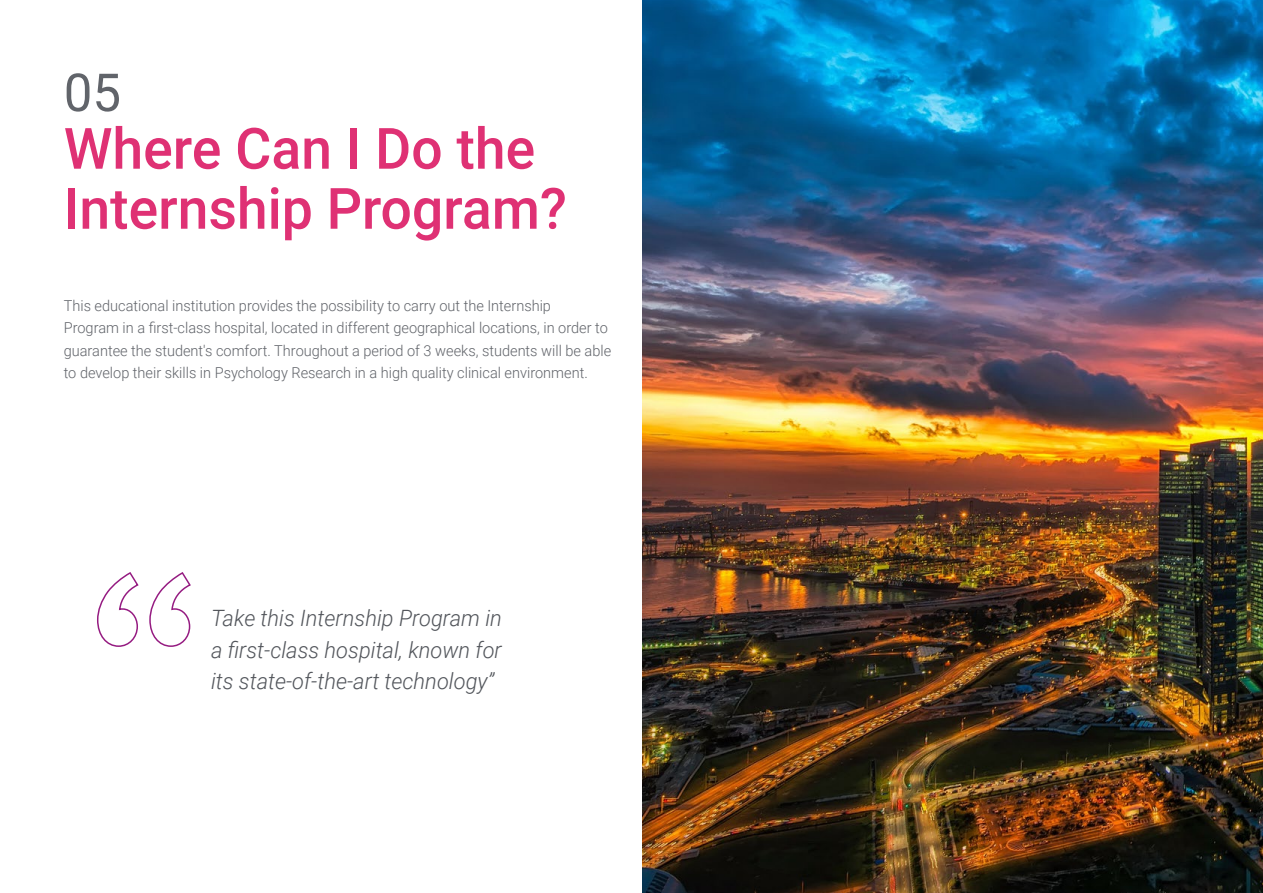
<style>
.page{position:relative;width:1263px;height:893px;background:#fff}
.page>*{position:absolute;margin:0;border:0;box-sizing:border-box;transform-origin:0 0}
.t1{font:500 57px/60px "Roboto";color:#df3174}
.t2{font:52.5px "Roboto";color:#61646a}
.t3{font:italic 300 22.5px/31.5px "Roboto";color:#52555b;text-align:justify}
.t4{font:300 15px/22.5px "Roboto";color:#61646a}
</style>
<div class="page">
<svg style="left:97px;top:572px;width:94px;height:75px"></svg>
<img style="left:642px;top:0;width:621px;height:893px">
<h2 class="t2" style="left:64px;top:56px;width:59px">05</h2>
<h1 class="t1" style="left:64px;top:116px;width:504px">Where Can I Do the<br>Internship Program?</h1>
<p class="t4" style="left:64px;top:293px;width:549px">This educational institution provides the possibility to carry out the Internship<br>Program in a first-class hospital, located in different geographical locations, in order to guarantee the student's comfort. Throughout a period of 3 weeks, students will be able to develop their skills in Psychology Research in a high quality clinical environment.</p>
<h3 class="t3" style="left:211px;top:602px;width:292px">Take this Internship Program in a first-class hospital, known for its state-of-the-art technology”</h3>
</div>
